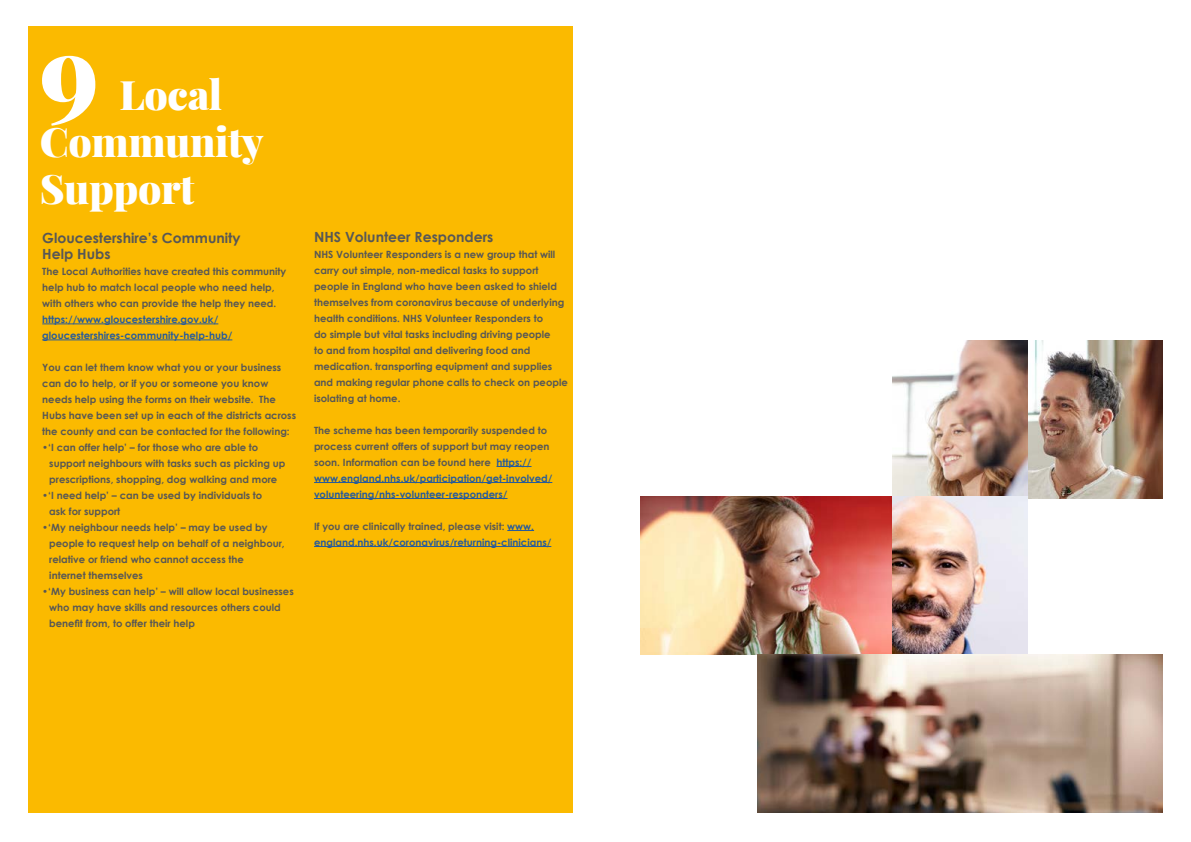
<style>
.page{position:relative;width:1191px;height:842px;background:#fff}
.page>*{position:absolute;margin:0;border:0;box-sizing:border-box;transform-origin:0 0}
.t1{font:900 101.7px "Playfair Display";color:#fff}
.t2{font:900 40.7px/46.8px "Playfair Display";letter-spacing:-.01em;color:#fff}
.t3{font:700 14px/16px "Century Gothic";color:#575756}
.t4{font:700 10px/16px "Century Gothic";color:#575756}
.t5{font:700 10px/16px "Century Gothic";color:#275b9b}
.s1{color:#275b9b}
.s2{color:#575756}
</style>
<div class="page">
<div style="left:28px;top:26px;width:545px;height:786px;background:#fbba00"></div>
<hr style="left:42px;top:323px;width:176px;height:1px;background:#275b9b">
<hr style="left:42px;top:339px;width:190px;height:1px;background:#275b9b">
<hr style="left:496px;top:466px;width:35px;height:1px;background:#275b9b">
<hr style="left:314px;top:482px;width:238px;height:1px;background:#275b9b">
<hr style="left:314px;top:498px;width:193px;height:1px;background:#275b9b">
<svg style="left:507px;top:530px;width:27px;height:1px"></svg>
<hr style="left:314px;top:546px;width:237px;height:1px;background:#275b9b">
<img style="left:892px;top:340px;width:270px;height:158px">
<img style="left:641px;top:497px;width:386px;height:158px">
<img style="left:757px;top:655px;width:405px;height:157px">
<h1 class="t1" style="left:40px;top:-9px;width:61px">9</h1>
<h2 class="t2" style="left:40px;top:68px;width:225px;text-indent:80px">Local<br>Community<br>Support</h2>
<h3 class="t3" style="left:42px;top:230px;width:200px">Gloucestershire’s Community<br>Help Hubs</h3>
<p class="t4" style="left:42px;top:263px;width:246px">The Local Authorities have created this community help hub to match local people who need help, with others who can provide the help they need.</p>
<p class="t5" style="left:42px;top:311px;width:191px">https://www.gloucestershire.gov.uk/ gloucestershires-community-help-hub/</p>
<p class="t4" style="left:42px;top:359px;width:255px">You can let them know what you or your business can do to help, or if you or someone you know needs help using the forms on their website. The Hubs have been set up in each of the districts across the county and can be contacted for the following:</p>
<p class="t4" style="left:49px;top:439px;width:237px;text-indent:-7px">•‘I can offer help’ – for those who are able to support neighbours with tasks such as picking up prescriptions, shopping, dog walking and more</p>
<p class="t4" style="left:49px;top:487px;width:214px;text-indent:-7px">•‘I need help’ – can be used by individuals to ask for support</p>
<p class="t4" style="left:49px;top:519px;width:237px;text-indent:-7px">•‘My neighbour needs help’ – may be used by people to request help on behalf of a neighbour, relative or friend who cannot access the<br>internet themselves</p>
<p class="t4" style="left:49px;top:583px;width:246px;text-indent:-7px">•‘My business can help’ – will allow local businesses who may have skills and resources others could benefit from, to offer their help</p>
<h3 class="t3" style="left:314px;top:228px;width:181px">NHS Volunteer Responders</h3>
<p class="t4" style="left:314px;top:246px;width:255px">NHS Volunteer Responders is a new group that will carry out simple, non-medical tasks to support people in England who have been asked to shield themselves from coronavirus because of underlying health conditions. NHS Volunteer Responders to<br>do simple but vital tasks including driving people<br>to and from hospital and delivering food and medication. transporting equipment and supplies and making regular phone calls to check on people isolating at home.</p>
<p class="t4" style="left:314px;top:422px;width:240px">The scheme has been temporarily suspended to process current offers of support but may reopen soon. Information can be found here <span class="s1">https:// www.england.nhs.uk/participation/get-involved/ volunteering/nhs-volunteer-responders/</span></p>
<p class="t5" style="left:314px;top:518px;width:239px"><span class="s2">If you are clinically trained, please visit:</span> www. england.nhs.uk/coronavirus/returning-clinicians/</p>
</div>
